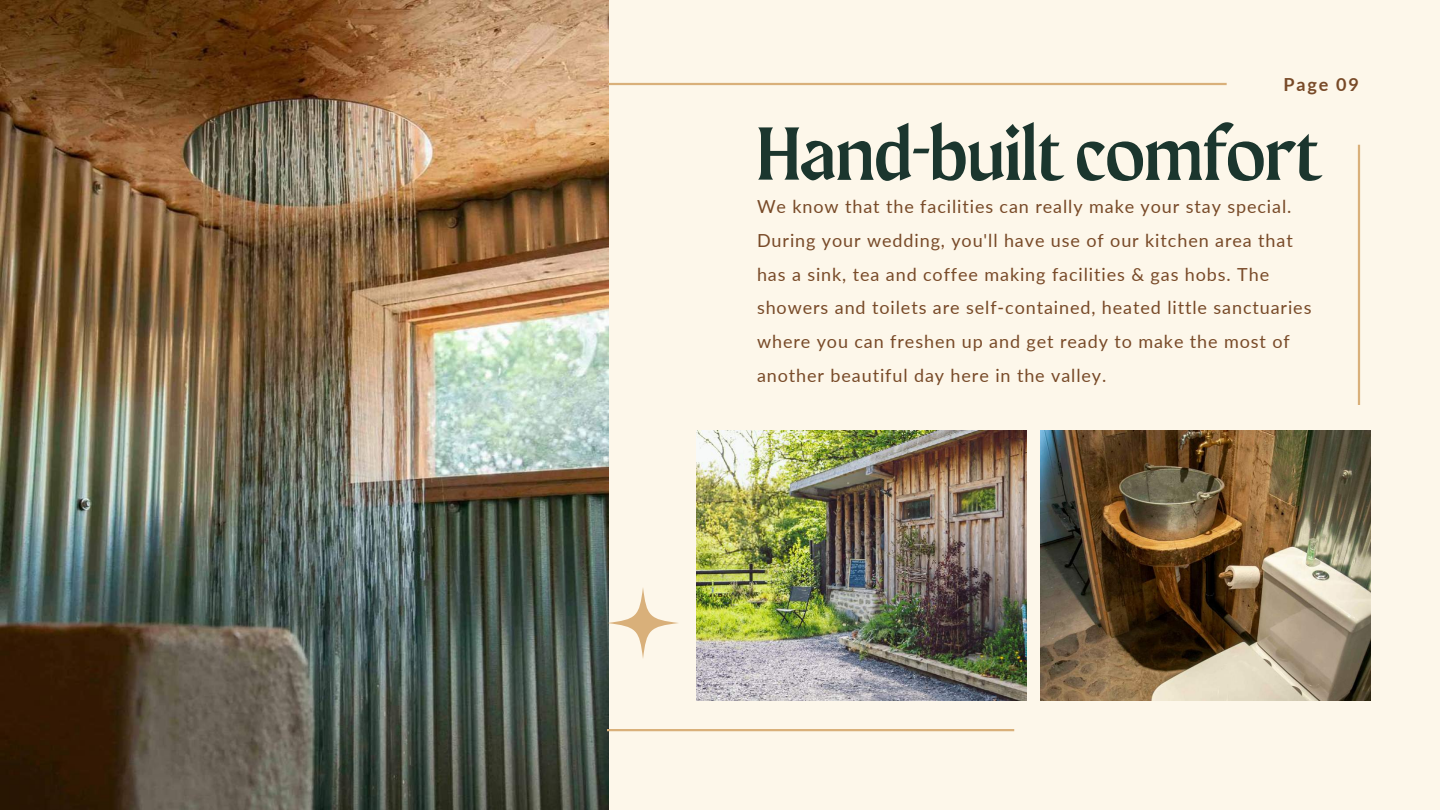
<style>
.page{position:relative;width:1440px;height:810px;background:#fdf7ea}
.page>*{position:absolute;margin:0;border:0;box-sizing:border-box;transform-origin:0 0}
.t1{font:75px "Maragsa Display";color:#1b362e}
.t2{font:18px/33.8px "Lato";letter-spacing:.05em;color:#784a28}
.t3{font:700 18px "Lato";letter-spacing:.1em;color:#784a28}
</style>
<div class="page">
<img style="left:0;top:0;width:608px;height:810px">
<svg style="left:607px;top:587px;width:71px;height:72px"></svg>
<hr style="left:608px;top:83px;width:619px;height:2px;background:#d9b07a">
<hr style="left:607px;top:729px;width:407px;height:2px;background:#d9b07a">
<hr style="left:1358px;top:145px;width:2px;height:260px;background:#d9b07a">
<img style="left:696px;top:430px;width:330px;height:270px">
<img style="left:1040px;top:430px;width:330px;height:270px">
<p class="t3" style="left:1284px;top:73px;width:77px">Page 09</p>
<h1 class="t1" style="left:757px;top:121px;width:567px">Hand-built comfort</h1>
<p class="t2" style="left:757px;top:189px;width:556px">We know that the facilities can really make your stay special.<br>During your wedding, you'll have use of our kitchen area that has a sink, tea and coffee making facilities &amp; gas hobs. The showers and toilets are self-contained, heated little sanctuaries where you can freshen up and get ready to make the most of another beautiful day here in the valley.</p>
</div>
